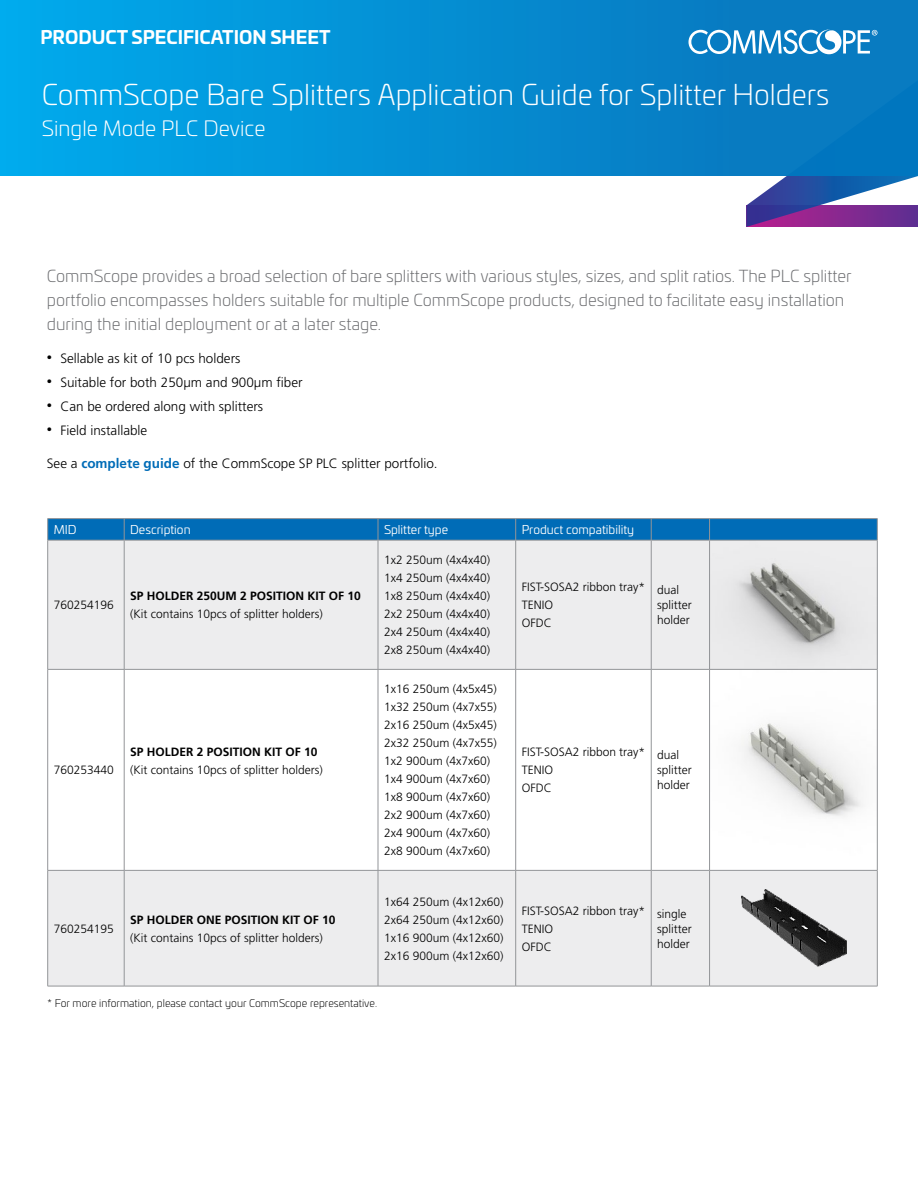
<style>
.page{position:relative;width:918px;height:1188px;background:#fff}
.page>*{position:absolute;margin:0;border:0;box-sizing:border-box;transform-origin:0 0}
.CS_Cover_Ribbon_Header_24pt{font:300 28.5px "Univia Pro";color:#fff}
.CS_Cover_Ribbon_Header_24pt-2{font:300 21px "Univia Pro";color:#fff}
.CS_Doc_Type{font:700 18px "Univia Pro";color:#fff}
.CS_Intro_Body{font:300 16.5px/24px "Univia Pro";color:#6d6e71}
.CS_Body_Text{font:300 13.5px "Frutiger LT Pro";color:#000}
.CS_Table_Body_Text{font:300 12px/15px "Frutiger LT Pro";color:#000}
.CS_Table_Body_Text-2{font:700 12px "Frutiger LT Pro";color:#000}
.CS_Table_Header{font:12px "Univia Pro";color:#fff}
.CS_Legal_Large{font:300 10.5px "Univia Pro";color:#000}
.s1{font-family:"Helvetica Neue LT Pro";font-size:10.5px}
.s2{font-weight:700;color:#006cb7}
</style>
<div class="page">
<svg style="left:746px;top:175px;width:172px;height:52px"></svg>
<div style="left:0;top:0;width:918px;height:175px;background:linear-gradient(to right,#01a9eb,#0872ba)"></div>
<svg style="left:688px;top:29px;width:189px;height:25px"></svg>
<svg style="left:48px;top:541px;width:829px;height:445px;fill:#ededee"></svg>
<hr style="left:48px;top:518px;width:76px;height:1px;background:#939598">
<hr style="left:124px;top:518px;width:254px;height:1px;background:#939598">
<hr style="left:378px;top:518px;width:138px;height:1px;background:#939598">
<hr style="left:516px;top:518px;width:135px;height:1px;background:#939598">
<hr style="left:651px;top:518px;width:59px;height:1px;background:#939598">
<hr style="left:710px;top:518px;width:168px;height:1px;background:#939598">
<svg style="left:47px;top:519px;width:831px;height:21px;background:#046db6"></svg>
<hr style="left:48px;top:540px;width:76px;height:1px;background:#939598">
<hr style="left:47px;top:540px;width:1px;height:129px;background:#939598">
<hr style="left:124px;top:540px;width:254px;height:1px;background:#939598">
<hr style="left:124px;top:540px;width:1px;height:129px;background:#939598">
<hr style="left:378px;top:540px;width:138px;height:1px;background:#939598">
<hr style="left:378px;top:540px;width:1px;height:129px;background:#939598">
<hr style="left:516px;top:540px;width:135px;height:1px;background:#939598">
<hr style="left:515px;top:540px;width:1px;height:129px;background:#939598">
<hr style="left:651px;top:540px;width:59px;height:1px;background:#939598">
<hr style="left:651px;top:540px;width:1px;height:129px;background:#939598">
<hr style="left:709px;top:540px;width:1px;height:129px;background:#939598">
<hr style="left:48px;top:669px;width:76px;height:1px;background:#939598">
<hr style="left:47px;top:670px;width:1px;height:200px;background:#939598">
<hr style="left:124px;top:669px;width:254px;height:1px;background:#939598">
<hr style="left:124px;top:670px;width:1px;height:200px;background:#939598">
<hr style="left:378px;top:669px;width:138px;height:1px;background:#939598">
<hr style="left:378px;top:670px;width:1px;height:200px;background:#939598">
<hr style="left:516px;top:669px;width:135px;height:1px;background:#939598">
<hr style="left:515px;top:670px;width:1px;height:200px;background:#939598">
<hr style="left:651px;top:669px;width:59px;height:1px;background:#939598">
<hr style="left:651px;top:670px;width:1px;height:200px;background:#939598">
<hr style="left:710px;top:669px;width:168px;height:1px;background:#939598">
<hr style="left:709px;top:670px;width:1px;height:200px;background:#939598">
<hr style="left:877px;top:670px;width:1px;height:200px;background:#939598">
<hr style="left:48px;top:870px;width:76px;height:1px;background:#939598">
<hr style="left:47px;top:871px;width:1px;height:115px;background:#939598">
<hr style="left:124px;top:870px;width:254px;height:1px;background:#939598">
<hr style="left:124px;top:871px;width:1px;height:115px;background:#939598">
<hr style="left:378px;top:870px;width:138px;height:1px;background:#939598">
<hr style="left:378px;top:871px;width:1px;height:115px;background:#939598">
<hr style="left:516px;top:870px;width:135px;height:1px;background:#939598">
<hr style="left:515px;top:871px;width:1px;height:115px;background:#939598">
<hr style="left:651px;top:870px;width:59px;height:1px;background:#939598">
<hr style="left:651px;top:871px;width:1px;height:115px;background:#939598">
<hr style="left:710px;top:870px;width:168px;height:1px;background:#939598">
<hr style="left:709px;top:871px;width:1px;height:115px;background:#939598">
<hr style="left:877px;top:871px;width:1px;height:115px;background:#939598">
<hr style="left:48px;top:986px;width:76px;height:1px;background:#939598">
<hr style="left:124px;top:986px;width:254px;height:1px;background:#939598">
<hr style="left:378px;top:986px;width:138px;height:1px;background:#939598">
<hr style="left:516px;top:986px;width:135px;height:1px;background:#939598">
<hr style="left:651px;top:986px;width:59px;height:1px;background:#939598">
<hr style="left:710px;top:986px;width:168px;height:1px;background:#939598">
<img style="left:742px;top:889px;width:105px;height:78px">
<img style="left:710px;top:540px;width:168px;height:129px">
<p class="CS_Doc_Type" style="left:40px;top:23px;width:292px">PRODUCT SPECIFICATION SHEET</p>
<p class="CS_Cover_Ribbon_Header_24pt" style="left:42px;top:74px;width:789px">CommScope Bare Splitters Application Guide for Splitter Holders</p>
<p class="CS_Cover_Ribbon_Header_24pt-2" style="left:42px;top:114px;width:225px">Single Mode PLC Device</p>
<p class="CS_Intro_Body" style="left:47px;top:263px;width:806px">CommScope provides a broad selection of bare splitters with various styles, sizes, and split ratios. The PLC splitter portfolio encompasses holders suitable for multiple CommScope products, designed to facilitate easy installation during the initial deployment or at a later stage.</p>
<p class="CS_Body_Text" style="left:47px;top:350px;width:195px"><span class="s1">•</span> Sellable as kit of 10 pcs holders</p>
<p class="CS_Body_Text" style="left:47px;top:374px;width:257px"><span class="s1">•</span> Suitable for both 250µm and 900µm fiber</p>
<p class="CS_Body_Text" style="left:47px;top:398px;width:218px"><span class="s1">•</span> Can be ordered along with splitters</p>
<p class="CS_Body_Text" style="left:47px;top:422px;width:102px"><span class="s1">•</span> Field installable</p>
<p class="CS_Body_Text" style="left:47px;top:455px;width:392px">See a <span class="s2">complete guide</span> of the CommScope SP PLC splitter portfolio.</p>
<p class="CS_Table_Header" style="left:54px;top:521px;width:24px">MID</p>
<p class="CS_Table_Header" style="left:130px;top:521px;width:62px">Description</p>
<p class="CS_Table_Header" style="left:384px;top:521px;width:66px">Splitter type</p>
<p class="CS_Table_Header" style="left:522px;top:521px;width:114px">Product compatibility</p>
<p class="CS_Table_Body_Text" style="left:54px;top:597px;width:62px">760254196</p>
<p class="CS_Table_Body_Text-2" style="left:130px;top:589px;width:232px">SP HOLDER 250UM 2 POSITION KIT OF 10</p>
<p class="CS_Table_Body_Text" style="left:130px;top:606px;width:194px">(Kit contains 10pcs of splitter holders)</p>
<p class="CS_Table_Body_Text" style="left:54px;top:763px;width:62px">760253440</p>
<p class="CS_Table_Body_Text-2" style="left:130px;top:745px;width:189px">SP HOLDER 2 POSITION KIT OF 10</p>
<p class="CS_Table_Body_Text" style="left:130px;top:763px;width:194px">(Kit contains 10pcs of splitter holders)</p>
<p class="CS_Table_Body_Text" style="left:384px;top:552px;width:108px">1x2 250um (4x4x40)</p>
<p class="CS_Table_Body_Text" style="left:384px;top:570px;width:108px">1x4 250um (4x4x40)</p>
<p class="CS_Table_Body_Text" style="left:384px;top:588px;width:108px">1x8 250um (4x4x40)</p>
<p class="CS_Table_Body_Text" style="left:384px;top:606px;width:108px">2x2 250um (4x4x40)</p>
<p class="CS_Table_Body_Text" style="left:384px;top:624px;width:108px">2x4 250um (4x4x40)</p>
<p class="CS_Table_Body_Text" style="left:384px;top:642px;width:108px">2x8 250um (4x4x40)</p>
<p class="CS_Table_Body_Text" style="left:384px;top:682px;width:114px">1x16 250um (4x5x45)</p>
<p class="CS_Table_Body_Text" style="left:384px;top:700px;width:114px">1x32 250um (4x7x55)</p>
<p class="CS_Table_Body_Text" style="left:384px;top:718px;width:114px">2x16 250um (4x5x45)</p>
<p class="CS_Table_Body_Text" style="left:384px;top:736px;width:114px">2x32 250um (4x7x55)</p>
<p class="CS_Table_Body_Text" style="left:384px;top:754px;width:108px">1x2 900um (4x7x60)</p>
<p class="CS_Table_Body_Text" style="left:384px;top:772px;width:108px">1x4 900um (4x7x60)</p>
<p class="CS_Table_Body_Text" style="left:384px;top:790px;width:108px">1x8 900um (4x7x60)</p>
<p class="CS_Table_Body_Text" style="left:384px;top:808px;width:108px">2x2 900um (4x7x60)</p>
<p class="CS_Table_Body_Text" style="left:384px;top:826px;width:108px">2x4 900um (4x7x60)</p>
<p class="CS_Table_Body_Text" style="left:384px;top:844px;width:108px">2x8 900um (4x7x60)</p>
<p class="CS_Table_Body_Text" style="left:522px;top:579px;width:125px">FIST-SOSA2 ribbon tray*</p>
<p class="CS_Table_Body_Text" style="left:522px;top:597px;width:33px">TENIO</p>
<p class="CS_Table_Body_Text" style="left:522px;top:615px;width:31px">OFDC</p>
<p class="CS_Table_Body_Text" style="left:522px;top:745px;width:125px">FIST-SOSA2 ribbon tray*</p>
<p class="CS_Table_Body_Text" style="left:522px;top:763px;width:33px">TENIO</p>
<p class="CS_Table_Body_Text" style="left:522px;top:781px;width:31px">OFDC</p>
<p class="CS_Table_Body_Text" style="left:657px;top:582px;width:36px">dual splitter holder</p>
<p class="CS_Table_Body_Text" style="left:657px;top:748px;width:36px">dual splitter holder</p>
<p class="CS_Table_Body_Text" style="left:54px;top:921px;width:62px">760254195</p>
<p class="CS_Table_Body_Text-2" style="left:130px;top:912px;width:207px">SP HOLDER ONE POSITION KIT OF 10</p>
<p class="CS_Table_Body_Text" style="left:130px;top:930px;width:194px">(Kit contains 10pcs of splitter holders)</p>
<p class="CS_Table_Body_Text" style="left:384px;top:894px;width:121px">1x64 250um (4x12x60)</p>
<p class="CS_Table_Body_Text" style="left:384px;top:912px;width:121px">2x64 250um (4x12x60)</p>
<p class="CS_Table_Body_Text" style="left:384px;top:930px;width:121px">1x16 900um (4x12x60)</p>
<p class="CS_Table_Body_Text" style="left:384px;top:948px;width:121px">2x16 900um (4x12x60)</p>
<p class="CS_Legal_Large" style="left:48px;top:996px;width:331px">* For more information, please contact your CommScope representative.</p>
<p class="CS_Table_Body_Text" style="left:522px;top:903px;width:125px">FIST-SOSA2 ribbon tray*</p>
<p class="CS_Table_Body_Text" style="left:522px;top:921px;width:33px">TENIO</p>
<p class="CS_Table_Body_Text" style="left:522px;top:939px;width:31px">OFDC</p>
<p class="CS_Table_Body_Text" style="left:657px;top:906px;width:36px">single splitter holder</p>
</div>
